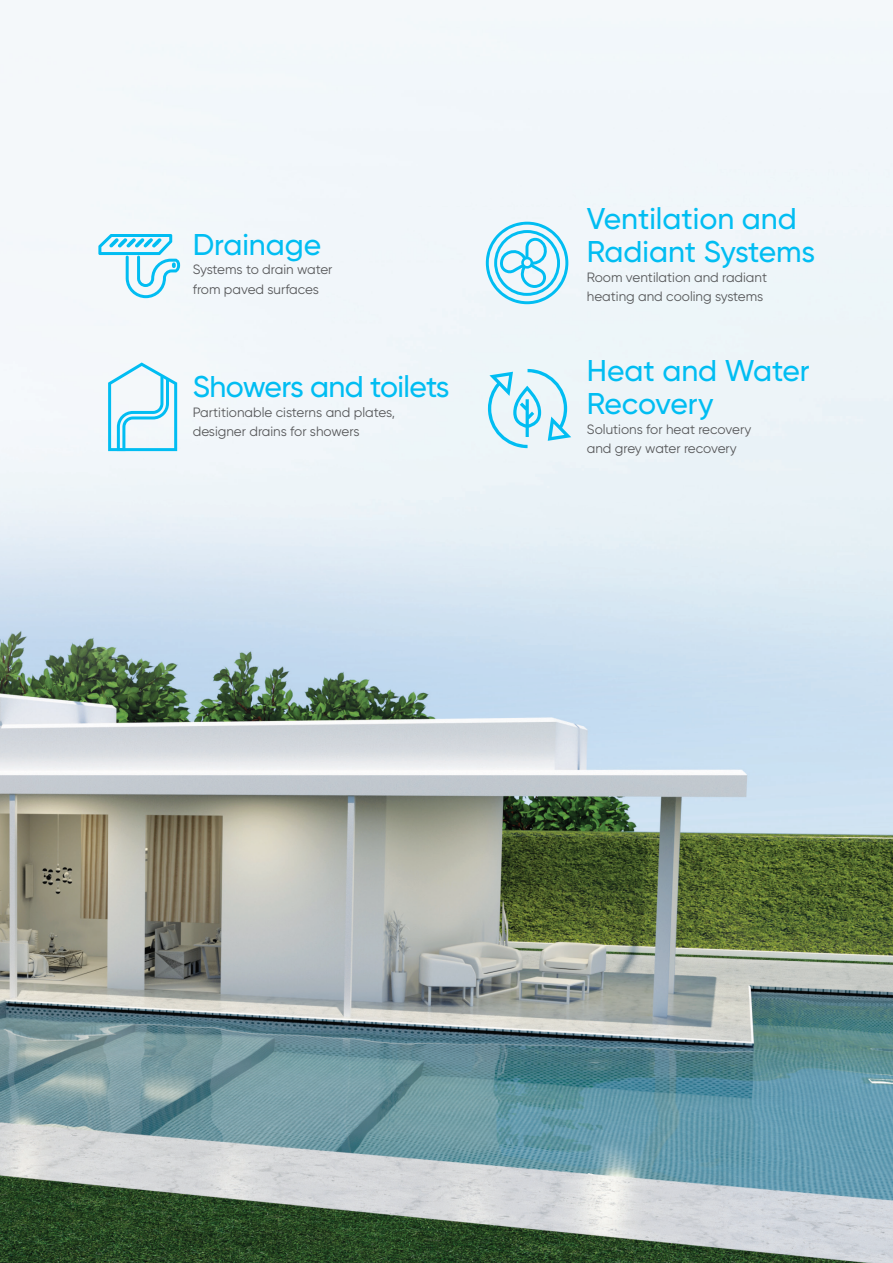
<style>
.page{position:relative;width:893px;height:1263px;background:#fff}
.page>*{position:absolute;margin:0;border:0;box-sizing:border-box;transform-origin:0 0}
.product_title{font:500 30px/33px "Gilroy";color:#01bdf2}
.product_title-2{font:500 30px "Gilroy";letter-spacing:-.02em;color:#01bdf2}
.product_title-3{font:13.5px/19.5px "Gilroy";color:#57585a}
</style>
<div class="page">
<img style="left:0;top:0;width:893px;height:1263px">
<svg style="left:486px;top:222px;width:82px;height:82px"></svg>
<svg style="left:488px;top:369px;width:83px;height:79px;background:#bae9f7"></svg>
<svg style="left:108px;top:362px;width:69px;height:89px"></svg>
<svg style="left:98px;top:234px;width:82px;height:64px"></svg>
<p class="product_title" style="left:193px;top:227px;width:130px">Drainage</p>
<p class="product_title-3" style="left:193px;top:260px;width:141px">Systems to drain water from paved surfaces</p>
<p class="product_title-2" style="left:193px;top:368px;width:258px">Showers and toilets</p>
<p class="product_title-3" style="left:193px;top:402px;width:204px">Partitionable cisterns and plates, designer drains for showers</p>
<p class="product_title" style="left:587px;top:202px;width:230px">Ventilation and<br>Radiant Systems</p>
<p class="product_title-3" style="left:587px;top:267px;width:182px">Room ventilation and radiant heating and cooling systems</p>
<p class="product_title" style="left:587px;top:354px;width:224px">Heat and Water<br>Recovery</p>
<p class="product_title-3" style="left:587px;top:419px;width:166px">Solutions for heat recovery and grey water recovery</p>
</div>
